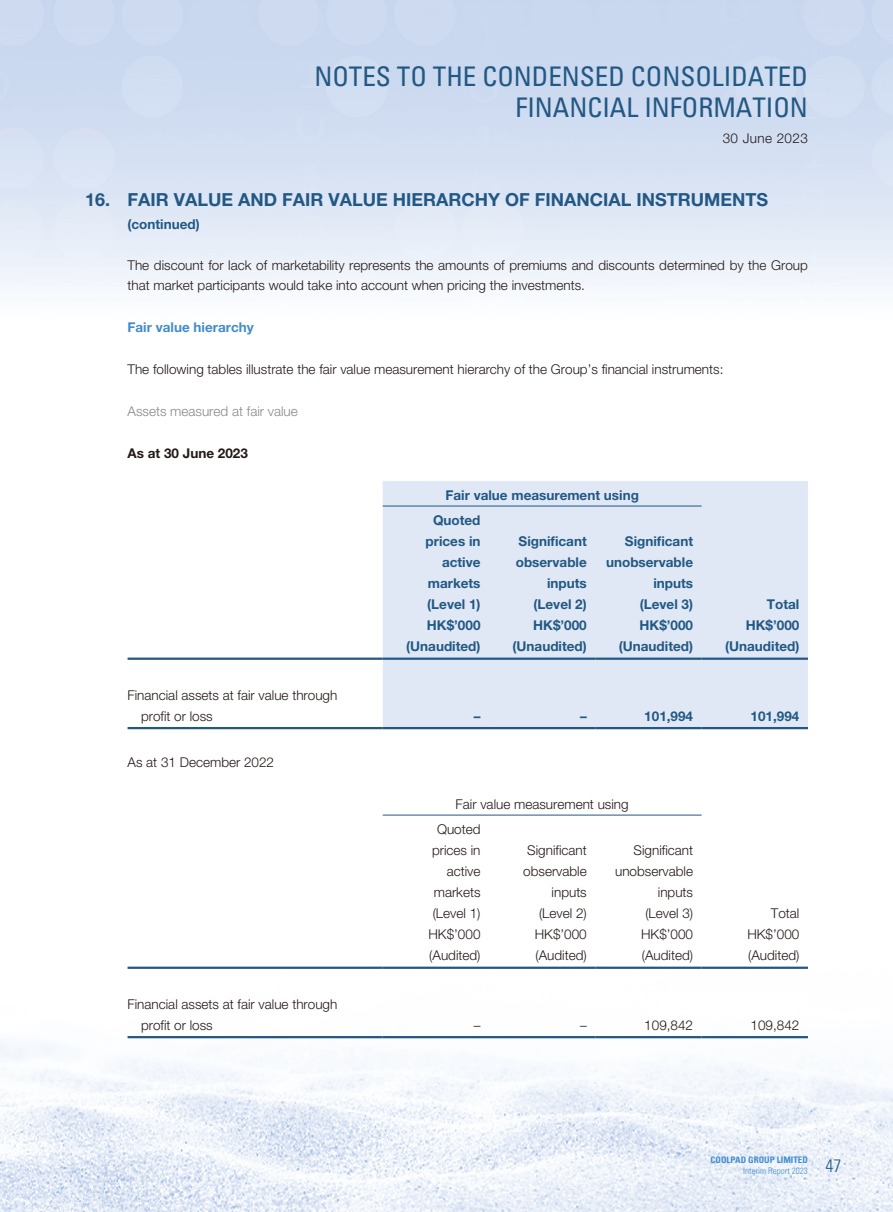
<style>
.page{position:relative;width:893px;height:1212px;background:#fff}
.page>*{position:absolute;margin:0;border:0;box-sizing:border-box;transform-origin:0 0}
.t1{font:condensed 27px/31.5px "Univers LT Std";color:#225883;text-align:right}
.t2{font:700 18px "Helvetica Neue LT Std";color:#225883}
.t3{font:300 13.5px/21px "Helvetica Neue LT Std";color:#231916}
.t4{font:700 13.5px/21px "Helvetica Neue LT Std";color:#225883;text-align:right}
.t5{font:300 13.5px "Helvetica Neue LT Std";color:#898989}
.t6{font:700 13.5px "Helvetica Neue LT Std";color:#428ccc}
.t7{font:700 13.5px "Helvetica Neue LT Std";color:#231916}
.t8{font:300 13.5px "Helvetica Neue LT Std";letter-spacing:.03em;color:#231916}
.t9{font:700 condensed 9px/10.8px "Univers LT Std";color:#428ccc}
.s1{font-weight:300}
</style>
<div class="page">
<img style="left:0;top:0;width:893px;height:1212px">
<div style="left:383px;top:481px;width:425px;height:246px;background:#e0e8f6"></div>
<hr style="left:383px;top:506px;width:319px;height:1px;background:#225883">
<hr style="left:128px;top:657px;width:255px;height:3px;background:#225883">
<hr style="left:383px;top:657px;width:106px;height:3px;background:#225883">
<hr style="left:489px;top:657px;width:106px;height:3px;background:#225883">
<hr style="left:595px;top:657px;width:107px;height:3px;background:#225883">
<hr style="left:702px;top:657px;width:106px;height:3px;background:#225883">
<hr style="left:128px;top:727px;width:255px;height:2px;background:#225883">
<hr style="left:383px;top:727px;width:106px;height:2px;background:#225883">
<hr style="left:489px;top:727px;width:106px;height:2px;background:#225883">
<hr style="left:595px;top:727px;width:107px;height:2px;background:#225883">
<hr style="left:702px;top:727px;width:106px;height:2px;background:#225883">
<hr style="left:383px;top:815px;width:319px;height:1px;background:#225883">
<hr style="left:128px;top:966px;width:255px;height:3px;background:#225883">
<hr style="left:383px;top:966px;width:106px;height:3px;background:#225883">
<hr style="left:489px;top:966px;width:106px;height:3px;background:#225883">
<hr style="left:595px;top:966px;width:107px;height:3px;background:#225883">
<hr style="left:702px;top:966px;width:106px;height:3px;background:#225883">
<hr style="left:128px;top:1036px;width:255px;height:2px;background:#225883">
<hr style="left:383px;top:1036px;width:106px;height:2px;background:#225883">
<hr style="left:489px;top:1036px;width:106px;height:2px;background:#225883">
<hr style="left:595px;top:1036px;width:107px;height:2px;background:#225883">
<hr style="left:702px;top:1036px;width:106px;height:2px;background:#225883">
<h1 class="t1" style="left:314px;top:60px;width:495px">NOTES TO THE CONDENSED CONSOLIDATED<br>FINANCIAL INFORMATION</h1>
<p class="t8" style="left:723px;top:130px;width:87px">30 June 2023</p>
<h2 class="t2" style="left:85px;top:189px;width:685px">16. FAIR VALUE AND FAIR VALUE HIERARCHY OF FINANCIAL INSTRUMENTS</h2>
<p class="t4" style="left:128px;top:213px;width:74px">(continued)</p>
<p class="t3" style="left:128px;top:255px;width:682px;line-height:20.2px">The discount for lack of marketability represents the amounts of premiums and discounts determined by the Group that market participants would take into account when pricing the investments.</p>
<p class="t6" style="left:128px;top:318px;width:128px">Fair value hierarchy</p>
<p class="t3" style="left:128px;top:358px;width:597px">The following tables illustrate the fair value measurement hierarchy of the Group’s financial instruments:</p>
<p class="t5" style="left:128px;top:402px;width:172px">Assets measured at fair value</p>
<p class="t7" style="left:128px;top:444px;width:122px">As at 30 June 2023</p>
<p class="t4" style="left:433px;top:482px;width:207px;line-height:25.5px;text-align:left;text-indent:12px">Fair value measurement using<br>Quoted</p>
<p class="t4" style="left:425px;top:530px;width:56px">prices in active markets</p>
<p class="t4" style="left:516px;top:530px;width:72px">Significant observable inputs</p>
<p class="t4" style="left:606px;top:530px;width:89px">Significant unobservable inputs</p>
<p class="t4" style="left:427px;top:593px;width:55px">(Level 1)</p>
<p class="t4" style="left:534px;top:593px;width:55px">(Level 2)</p>
<p class="t4" style="left:640px;top:593px;width:55px">(Level 3)</p>
<p class="t4" style="left:767px;top:593px;width:34px">Total</p>
<p class="t4" style="left:427px;top:614px;width:55px">HK$’000</p>
<p class="t4" style="left:533px;top:614px;width:55px">HK$’000</p>
<p class="t4" style="left:640px;top:614px;width:55px">HK$’000</p>
<p class="t4" style="left:746px;top:614px;width:55px">HK$’000</p>
<p class="t4" style="left:406px;top:636px;width:76px">(Unaudited)</p>
<p class="t4" style="left:513px;top:636px;width:76px">(Unaudited)</p>
<p class="t4" style="left:619px;top:636px;width:76px">(Unaudited)</p>
<p class="t4" style="left:725px;top:636px;width:76px">(Unaudited)</p>
<p class="t3" style="left:141px;top:684px;width:198px;text-indent:-13px">Financial assets at fair value through profit or loss</p>
<p class="t4" style="left:474px;top:705px;width:8px">–</p>
<p class="t4" style="left:580px;top:705px;width:8px">–</p>
<p class="t4" style="left:644px;top:705px;width:50px">101,994</p>
<p class="t4" style="left:751px;top:705px;width:50px">101,994</p>
<p class="t3" style="left:128px;top:751px;width:148px">As at 31 December 2022</p>
<p class="t3" style="left:141px;top:993px;width:198px;text-indent:-13px">Financial assets at fair value through profit or loss</p>
<p class="t3" style="left:437px;top:791px;width:193px;line-height:25.5px;text-indent:19px">Fair value measurement using<br>Quoted</p>
<p class="t3" style="left:432px;top:839px;width:50px;text-align:right">prices in active markets</p>
<p class="t3" style="left:523px;top:839px;width:65px;text-align:right">Significant observable inputs</p>
<p class="t3" style="left:615px;top:840px;width:80px;text-align:right">Significant unobservable inputs</p>
<p class="t3" style="left:433px;top:903px;width:49px">(Level 1)</p>
<p class="t3" style="left:539px;top:903px;width:49px">(Level 2)</p>
<p class="t3" style="left:645px;top:903px;width:49px">(Level 3)</p>
<p class="t3" style="left:771px;top:903px;width:30px">Total</p>
<p class="t3" style="left:428px;top:924px;width:54px">HK$’000</p>
<p class="t3" style="left:535px;top:924px;width:54px">HK$’000</p>
<p class="t3" style="left:641px;top:924px;width:54px">HK$’000</p>
<p class="t3" style="left:747px;top:924px;width:54px">HK$’000</p>
<p class="t3" style="left:429px;top:945px;width:53px">(Audited)</p>
<p class="t3" style="left:536px;top:945px;width:53px">(Audited)</p>
<p class="t3" style="left:642px;top:945px;width:53px">(Audited)</p>
<p class="t3" style="left:748px;top:945px;width:53px">(Audited)</p>
<p class="t3" style="left:474px;top:1014px;width:8px">–</p>
<p class="t3" style="left:580px;top:1014px;width:8px">–</p>
<p class="t3" style="left:644px;top:1014px;width:50px">109,842</p>
<p class="t3" style="left:751px;top:1014px;width:50px">109,842</p>
<p class="t9" style="left:743px;top:1155px;width:100px;text-indent:-33px">COOLPAD GROUP LIMITED<br><span class="s1">Interim Report 2023</span> <sup>47</sup></p>
</div>
